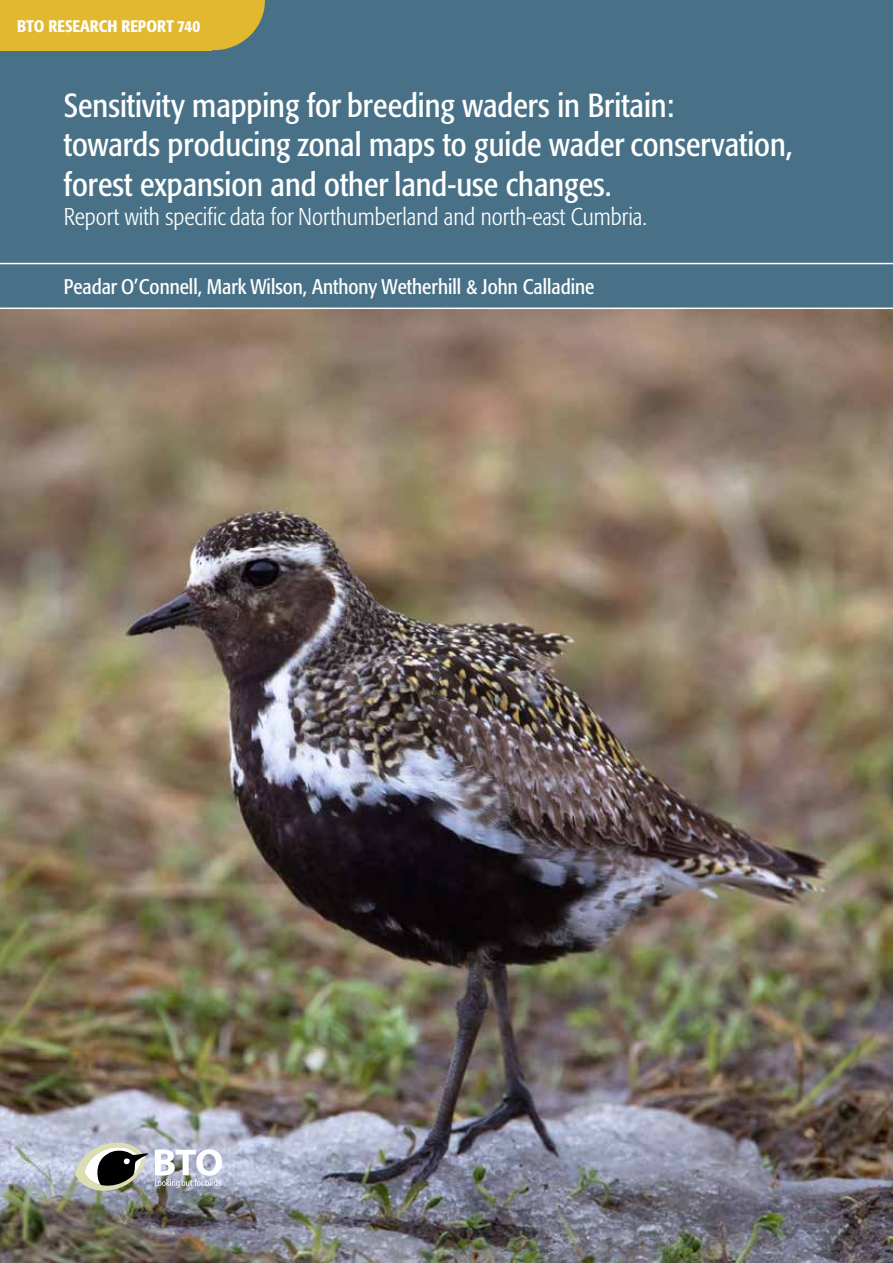
<style>
.page{position:relative;width:893px;height:1263px;background:#fff}
.page>*{position:absolute;margin:0;border:0;box-sizing:border-box;transform-origin:0 0}
.t1{font:condensed 33px/39.6px "Formata BQ";color:#fff}
.t2{font:300 condensed 24px "Formata BQ";color:#fff}
.t3{font:condensed 21px "Formata BQ";color:#fff}
.t4{font:500 condensed 16.5px "Formata BQ";color:#fff}
</style>
<div class="page">
<img style="left:0;top:309px;width:893px;height:954px">
<div style="left:0;top:0;width:893px;height:308px;background:#487187"></div>
<svg style="left:212px;top:0;width:53px;height:50px"></svg>
<hr style="left:0;top:263px;width:893px;height:1px;background:#fff">
<div style="left:0;top:0;width:212px;height:50px;background:#e1b82f"></div>
<svg style="left:75px;top:1142px;width:73px;height:49px;background:#8d8f89"></svg>
<svg style="left:155px;top:1149px;width:67px;height:39px"></svg>
<p class="t4" style="left:17px;top:16px;width:185px">BTO RESEARCH REPORT 740</p>
<p class="t1" style="left:64px;top:86px;width:730px">Sensitivity mapping for breeding waders in Britain:<br>towards producing zonal maps to guide wader conservation, forest expansion and other land-use changes.</p>
<p class="t2" style="left:64px;top:203px;width:585px">Report with specific data for Northumberland and north-east Cumbria.</p>
<p class="t3" style="left:64px;top:275px;width:532px">Peadar O’Connell, Mark Wilson, Anthony Wetherhill &amp; John Calladine</p>
</div>
